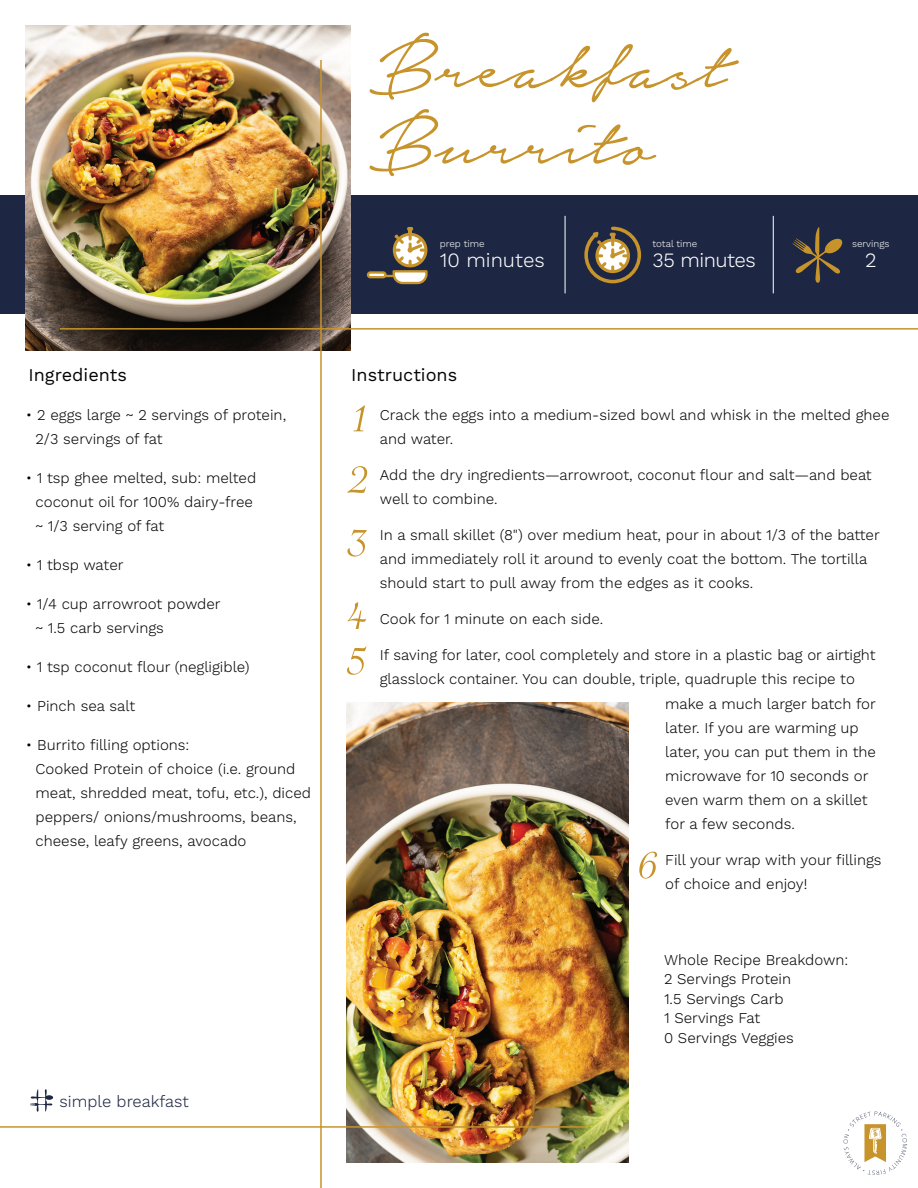
<style>
.page{position:relative;width:918px;height:1188px;background:#fff}
.page>*{position:absolute;margin:0;border:0;box-sizing:border-box;transform-origin:0 0}
.t1{font:98.85px/76.5px "Notera";color:#c7932b}
.t2{font:65.7px/62.2px "Savoye Let Plain";color:#c7932b;text-align:justify}
.t3{font:300 20.25px "Work Sans";letter-spacing:-.015em;color:#fff}
.t4{font:18px "Work Sans";color:#040503}
.t5{font:300 16.35px "Work Sans";color:#1d2743}
.t6{font:300 15px/24px "Work Sans";color:#040503}
.t7{font:300 9.75px "Work Sans";color:#fff}
</style>
<div class="page">
<svg style="left:843px;top:1111px;width:64px;height:64px"></svg>
<div style="left:0;top:195px;width:918px;height:119px;background:#1d2743"></div>
<svg style="left:384px;top:227px;width:44px;height:58px"></svg>
<div style="left:368px;top:272px;width:17px;height:5px;background:#fff;border-radius:2px"></div>
<div style="left:367px;top:271px;width:20px;height:7px;border:2px solid #c7932b;border-radius:2px"></div>
<svg style="left:792px;top:227px;width:51px;height:56px"></svg>
<svg style="left:584px;top:226px;width:58px;height:58px"></svg>
<hr style="left:565px;top:216px;width:1px;height:77px;background:#fff">
<hr style="left:773px;top:216px;width:1px;height:77px;background:#fff">
<img style="left:346px;top:703px;width:283px;height:460px">
<img style="left:26px;top:26px;width:325px;height:325px">
<hr style="left:320px;top:60px;width:2px;height:1128px;background:#c7932b">
<hr style="left:60px;top:328px;width:858px;height:2px;background:#c7932b">
<hr style="left:0;top:1126px;width:586px;height:2px;background:#c7932b">
<svg style="left:30px;top:1089px;width:23px;height:23px"></svg>
<h1 class="t1" style="left:370px;top:30px;width:359px">Breakfast<br>Burrito</h1>
<p class="t7" style="left:652px;top:238px;width:46px">total time</p>
<p class="t7" style="left:440px;top:238px;width:46px">prep time</p>
<h3 class="t3" style="left:440px;top:248px;width:106px">10 minutes</h3>
<h3 class="t3" style="left:653px;top:248px;width:105px">35 minutes</h3>
<p class="t7" style="left:852px;top:238px;width:39px">servings</p>
<h3 class="t3" style="left:865px;top:248px;width:13px">2</h3>
<p class="t4" style="left:28px;top:365px;width:100px">Ingredients</p>
<p class="t4" style="left:351px;top:365px;width:107px">Instructions</p>
<h2 class="t2" style="left:349px;top:381px;width:22px">1<br>2<br>3</h2>
<p class="t6" style="left:380px;top:403px;width:511px">Crack the eggs into a medium-sized bowl and whisk in the melted ghee and water.</p>
<p class="t6" style="left:380px;top:463px;width:493px">Add the dry ingredients—arrowroot, coconut flour and salt—and beat well to combine.</p>
<p class="t6" style="left:380px;top:523px;width:501px">In a small skillet (8") over medium heat, pour in about 1/3 of the batter and immediately roll it around to evenly coat the bottom. The tortilla should start to pull away from the edges as it cooks.</p>
<p class="t6" style="left:380px;top:607px;width:225px">Cook for 1 minute on each side.</p>
<p class="t6" style="left:380px;top:643px;width:497px">If saving for later, cool completely and store in a plastic bag or airtight glasslock container. You can double, triple, quadruple this recipe to</p>
<p class="t6" style="left:36px;top:403px;width:252px;text-indent:-10px">• 2 eggs large ~ 2 servings of protein,<br>2/3 servings of fat</p>
<p class="t6" style="left:36px;top:466px;width:222px;text-indent:-10px">• 1 tsp ghee melted, sub: melted coconut oil for 100% dairy-free ~ 1/3 serving of fat</p>
<p class="t6" style="left:26px;top:553px;width:99px">• 1 tbsp water</p>
<p class="t6" style="left:36px;top:592px;width:187px;text-indent:-10px">• 1/4 cup arrowroot powder ~ 1.5 carb servings</p>
<p class="t6" style="left:26px;top:655px;width:225px">• 1 tsp coconut flour (negligible)</p>
<p class="t6" style="left:26px;top:694px;width:111px">• Pinch sea salt</p>
<p class="t6" style="left:36px;top:733px;width:277px;text-indent:-10px">• Burrito filling options:<br>Cooked Protein of choice (i.e. ground meat, shredded meat, tofu, etc.), diced peppers/ onions/mushrooms, beans, cheese, leafy greens, avocado</p>
<h2 class="t2" style="left:349px;top:579px;width:22px">4</h2>
<h2 class="t2" style="left:349px;top:624px;width:20px">5</h2>
<p class="t6" style="left:665px;top:693px;width:212px">make a much larger batch for later. If you are warming up later, you can put them in the microwave for 10 seconds or even warm them on a skillet for a few seconds.</p>
<p class="t6" style="left:665px;top:849px;width:218px">Fill your wrap with your fillings of choice and enjoy!</p>
<h2 class="t2" style="left:639px;top:828px;width:22px">6</h2>
<p class="t5" style="left:60px;top:1091px;width:131px">simple breakfast</p>
<p class="t6" style="left:664px;top:951px;width:186px;line-height:19.5px">Whole Recipe Breakdown:<br>2 Servings Protein<br>1.5 Servings Carb<br>1 Servings Fat<br>0 Servings Veggies</p>
</div>
